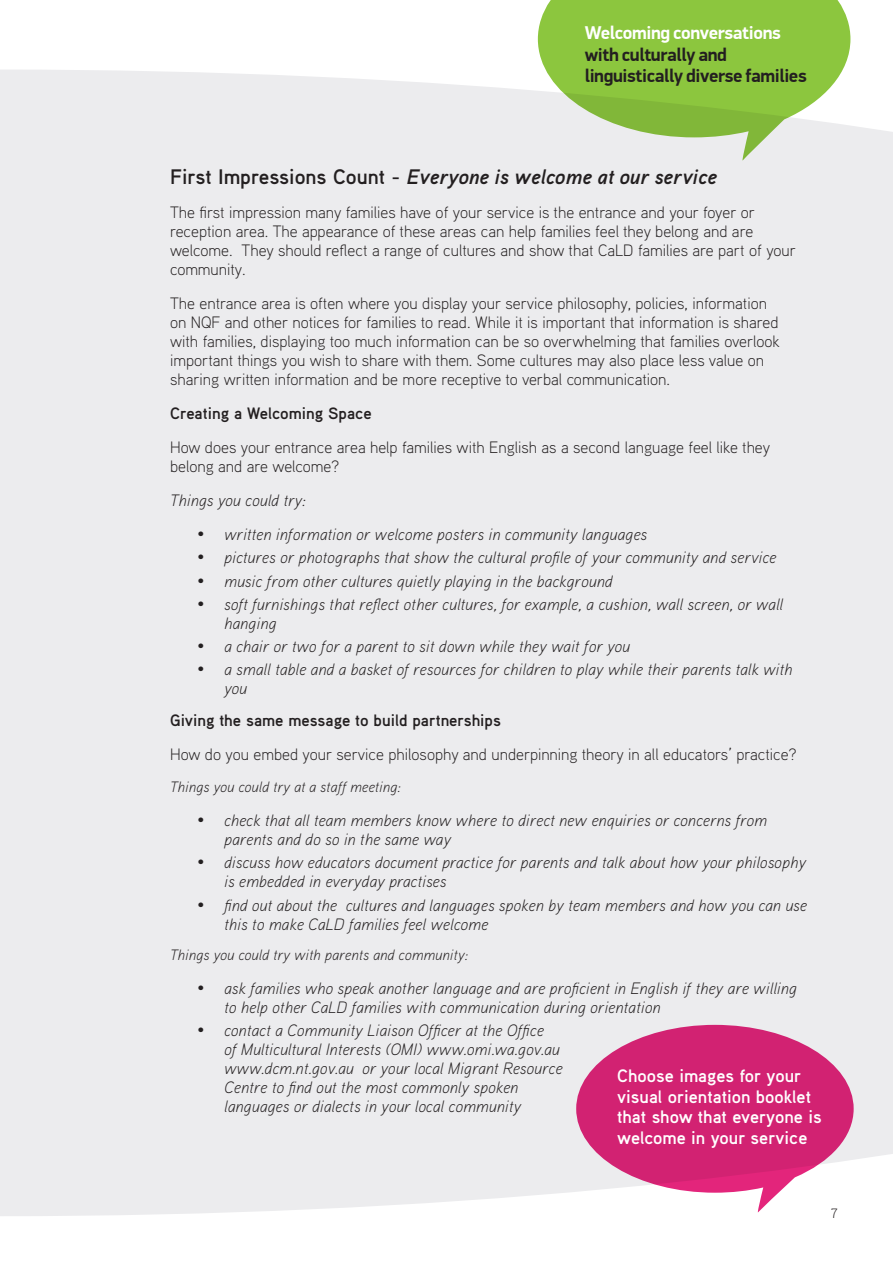
<style>
.page{position:relative;width:893px;height:1263px;background:#fff}
.page>*{position:absolute;margin:0;border:0;box-sizing:border-box;transform-origin:0 0}
.t1{font:italic 700 21px "Aaux Pro";color:#231f20}
.t2{font:700 18.6px/21.3px "Din Display Pro PF";letter-spacing:-.02em;color:#231f20}
.t3{font:700 18.6px "Din Display Pro PF";letter-spacing:-.02em;color:#fff}
.t4{font:700 18px/20.7px "Aaux Pro";color:#fff}
.t5{font:italic 300 16.5px/18.9px "Aaux Pro";color:#231f20}
.t6{font:300 16.5px/18.9px "Aaux Pro";color:#231f20}
.t7{font:700 16.5px "Aaux Pro";color:#231f20}
.t8{font:italic 300 15px "Aaux Pro";color:#231f20}
.t9{font:300 13.5px "Aaux Pro";color:#231f20}
.s1{font-style:normal}
</style>
<div class="page">
<div style="left:0;top:70px;width:893px;height:459px;background:#ececee"></div>
<div style="left:0;top:529px;width:893px;height:687px;background:#ececee"></div>
<svg style="left:538px;top:0;width:312px;height:162px;background:#a6cf70"></svg>
<svg style="left:576px;top:1025px;width:278px;height:189px;fill:#d22272"></svg>
<p class="t3" style="left:585px;top:22px;width:198px">Welcoming conversations</p>
<p class="t2" style="left:585px;top:44px;width:223px">with culturally and linguistically diverse families</p>
<p class="t1" style="left:170px;top:163px;width:548px"><span class="s1">First Impressions Count -</span> Everyone is welcome at our service</p>
<p class="t6" style="left:170px;top:203px;width:627px">The first impression many families have of your service is the entrance and your foyer or reception area. The appearance of these areas can help families feel they belong and are welcome. They should reflect a range of cultures and show that CaLD families are part of your community.</p>
<p class="t6" style="left:170px;top:294px;width:611px">The entrance area is often where you display your service philosophy, policies, information on NQF and other notices for families to read. While it is important that information is shared with families, displaying too much information can be so overwhelming that families overlook important things you wish to share with them. Some cultures may also place less value on sharing written information and be more receptive to verbal communication.</p>
<p class="t7" style="left:170px;top:403px;width:203px">Creating a Welcoming Space</p>
<p class="t6" style="left:170px;top:437px;width:602px">How does your entrance area help families with English as a second language feel like they belong and are welcome?</p>
<p class="t5" style="left:170px;top:490px;width:137px">Things you could try:</p>
<p class="t5" style="left:197px;top:524px;width:452px">• written information or welcome posters in community languages</p>
<p class="t5" style="left:197px;top:548px;width:581px">• pictures or photographs that show the cultural profile of your community and service</p>
<p class="t5" style="left:197px;top:571px;width:417px">• music from other cultures quietly playing in the background</p>
<p class="t5" style="left:224px;top:594px;width:561px;text-indent:-27px">• soft furnishings that reflect other cultures, for example, a cushion, wall screen, or wall hanging</p>
<p class="t5" style="left:197px;top:636px;width:435px">• a chair or two for a parent to sit down while they wait for you</p>
<p class="t5" style="left:224px;top:660px;width:570px;text-indent:-27px">• a small table and a basket of resources for children to play while their parents talk with you</p>
<p class="t7" style="left:170px;top:710px;width:332px">Giving the same message to build partnerships</p>
<p class="t6" style="left:170px;top:744px;width:628px">How do you embed your service philosophy and underpinning theory in all educators’ practice?</p>
<p class="t8" style="left:170px;top:777px;width:232px">Things you could try at a staff meeting:</p>
<p class="t5" style="left:224px;top:810px;width:545px;text-indent:-27px">• check that all team members know where to direct new enquiries or concerns from parents and do so in the same way</p>
<p class="t5" style="left:224px;top:853px;width:583px;text-indent:-27px">• discuss how educators document practice for parents and talk about how your philosophy is embedded in everyday practises</p>
<p class="t5" style="left:224px;top:895px;width:585px;text-indent:-27px">• find out about the cultures and languages spoken by team members and how you can use this to make CaLD families feel welcome</p>
<p class="t8" style="left:170px;top:945px;width:299px">Things you could try with parents and community:</p>
<p class="t5" style="left:224px;top:978px;width:574px;text-indent:-27px">• ask families who speak another language and are proficient in English if they are willing to help other CaLD families with communication during orientation</p>
<p class="t5" style="left:224px;top:1020px;width:340px;text-indent:-27px">• contact a Community Liaison Officer at the Office<br>of Multicultural Interests (OMI) www.omi.wa.gov.au www.dcm.nt.gov.au or your local Migrant Resource Centre to find out the most commonly spoken languages or dialects in your local community</p>
<p class="t4" style="left:617px;top:1065px;width:206px">Choose images for your visual orientation booklet that show that everyone is welcome in your service</p>
<p class="t9" style="left:831px;top:1205px;width:8px">7</p>
</div>
